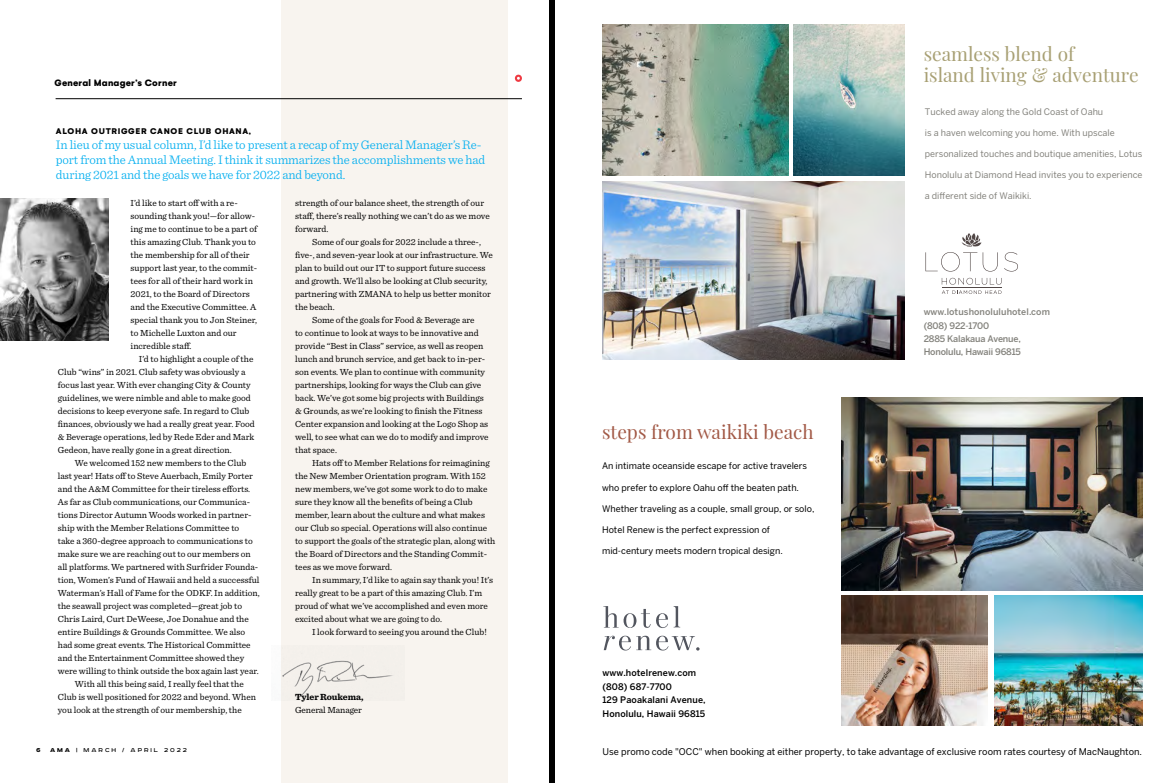
<style>
.page{position:relative;width:1170px;height:783px;background:#fff}
.page>*{position:absolute;margin:0;border:0;box-sizing:border-box;transform-origin:0 0}
.t1{font:19px/21.8px "Playfair Display";color:#a8a074}
.t2{font:19px "Playfair Display";color:#a25946}
.t3{font:300 13px/15px "Sentinel";letter-spacing:-.01em;color:#00aeef}
.t4{font:900 10px "Gelion";letter-spacing:.02em;color:#000}
.t5{font:9.3px "Benton Sans";color:#000}
.t6{font:9.2px/13px "Sentinel";color:#000}
.t7{font:700 9.2px "Sentinel";letter-spacing:-.01em;color:#000}
.t8{font:9px "Benton Sans";color:#000}
.t9{font:9px "Benton Sans";color:#84837d}
.t10{font:500 9px/13.6px "Benton Sans";letter-spacing:.01em;color:#000}
.t11{font:500 9px/14.3px "Benton Sans";letter-spacing:.01em;color:#84837d}
.t12{font:500 9px/12.8px "Benton Sans";letter-spacing:-.02em;color:#84837d}
.t13{font:900 9px "Gelion";letter-spacing:.075em;color:#000}
.t14{font:7px "Road Radio";letter-spacing:.28em;color:#000}
.t15{font:900 7px "Road Radio";color:#000}
.s1{font-weight:900}
</style>
<div class="page">
<div style="left:282px;top:0;width:226px;height:783px;background:#f8f4ef"></div>
<svg style="left:515px;top:75px;width:7px;height:7px"></svg>
<hr style="left:56px;top:99px;width:466px;height:1px;background:#000">
<img style="left:0;top:198px;width:109px;height:143px">
<img style="left:280px;top:646px;width:113px;height:54px">
<div style="left:549px;top:0;width:6px;height:783px;background:#000"></div>
<img style="left:994px;top:596px;width:149px;height:130px">
<img style="left:842px;top:397px;width:301px;height:193px">
<img style="left:842px;top:596px;width:146px;height:130px">
<svg style="left:604px;top:635px;width:96px;height:16px"></svg>
<svg style="left:603px;top:606px;width:65px;height:22px"></svg>
<svg style="left:674px;top:606px;width:6px;height:21px"></svg>
<img style="left:794px;top:24px;width:110px;height:152px">
<img style="left:603px;top:24px;width:185px;height:152px">
<img style="left:603px;top:181px;width:301px;height:179px">
<svg style="left:1004px;top:252px;width:14px;height:20px"></svg>
<svg style="left:942px;top:278px;width:60px;height:16px"></svg>
<hr style="left:942px;top:287px;width:60px;height:1px;background:#524847">
<svg style="left:925px;top:233px;width:73px;height:39px"></svg>
<p class="t4" style="left:55px;top:76px;width:124px">General Manager’s Corner</p>
<p class="t13" style="left:56px;top:125px;width:197px">ALOHA OUTRIGGER CANOE CLUB OHANA,</p>
<h2 class="t3" style="left:56px;top:136px;width:431px">In lieu of my usual column, I’d like to present a recap of my General Manager’s Re&shy;port from the Annual Meeting. I think it summarizes the accomplishments we had during 2021 and the goals we have for 2022 and beyond.</h2>
<p class="t6" style="left:131px;top:196px;width:128px">I’d like to start off with a re&shy;sounding thank you!—for allow&shy;ing me to continue to be a part of this amazing Club. Thank you to the membership for all of their support last year, to the commit&shy;tees for all of their hard work in<br>2021, to the Board of Directors and the Executive Committee. A special thank you to Jon Steiner, to Michelle Luxton and our incredible staff.</p>
<p class="t6" style="left:58px;top:352px;width:198px;text-indent:81px">I’d to highlight a couple of the Club “wins” in 2021. Club safety was obviously a focus last year. With ever changing City &amp; County guidelines, we were nimble and able to make good decisions to keep everyone safe. In regard to Club finances, obviously we had a really great year. Food &amp; Beverage operations, led by Rede Eder and Mark Gedeon, have really gone in a great direction.</p>
<p class="t6" style="left:75px;top:456px;width:173px">We welcomed 152 new members to the Club</p>
<p class="t6" style="left:58px;top:469px;width:197px">last year! Hats off to Steve Auerbach, Emily Porter</p>
<p class="t6" style="left:58px;top:482px;width:194px">and the A&amp;M Committee for their tireless efforts.</p>
<p class="t6" style="left:58px;top:495px;width:194px">As far as Club communications, our Communica-</p>
<p class="t6" style="left:58px;top:508px;width:195px">tions Director Autumn Woods worked in partner-</p>
<p class="t6" style="left:58px;top:521px;width:183px">ship with the Member Relations Committee to</p>
<p class="t6" style="left:58px;top:534px;width:196px">take a 360-degree approach to communications to</p>
<p class="t6" style="left:58px;top:547px;width:195px">make sure we are reaching out to our members on</p>
<p class="t6" style="left:58px;top:560px;width:202px">all platforms. We partnered with Surfrider Founda-</p>
<p class="t6" style="left:58px;top:573px;width:203px">tion, Women’s Fund of Hawaii and held a successful</p>
<p class="t6" style="left:58px;top:586px;width:204px">Waterman’s Hall of Fame for the ODKF. In addition,</p>
<p class="t6" style="left:58px;top:599px;width:186px">the seawall project was completed—great job to</p>
<p class="t6" style="left:58px;top:612px;width:192px">Chris Laird, Curt DeWeese, Joe Donahue and the</p>
<p class="t6" style="left:58px;top:625px;width:189px">entire Buildings &amp; Grounds Committee. We also</p>
<p class="t6" style="left:58px;top:638px;width:194px">had some great events. The Historical Committee</p>
<p class="t6" style="left:58px;top:651px;width:188px">and the Entertainment Committee showed they</p>
<p class="t6" style="left:58px;top:664px;width:202px">were willing to think outside the box again last year.</p>
<p class="t6" style="left:75px;top:677px;width:170px">With all this being said, I really feel that the</p>
<p class="t6" style="left:58px;top:690px;width:200px">Club is well positioned for 2022 and beyond. When</p>
<p class="t6" style="left:58px;top:703px;width:185px">you look at the strength of our membership, the</p>
<p class="t15" style="left:36px;top:746px;width:6px">6</p>
<p class="t14" style="left:50px;top:746px;width:138px"><span class="s1">AMA</span> | MARCH / APRIL 2022</p>
<p class="t6" style="left:295px;top:196px;width:196px">strength of our balance sheet, the strength of our staff, there’s really nothing we can’t do as we move forward.</p>
<p class="t6" style="left:312px;top:235px;width:170px">Some of our goals for 2022 include a three-,</p>
<p class="t6" style="left:295px;top:248px;width:199px">five-, and seven-year look at our infrastructure. We</p>
<p class="t6" style="left:295px;top:261px;width:192px">plan to build out our IT to support future success</p>
<p class="t6" style="left:295px;top:274px;width:194px">and growth. We’ll also be looking at Club security,</p>
<p class="t6" style="left:295px;top:287px;width:197px">partnering with ZMANA to help us better monitor</p>
<p class="t6" style="left:295px;top:300px;width:41px">the beach.</p>
<p class="t6" style="left:312px;top:313px;width:164px">Some of the goals for Food &amp; Beverage are</p>
<p class="t6" style="left:295px;top:326px;width:185px">to continue to look at ways to be innovative and</p>
<p class="t6" style="left:295px;top:339px;width:190px">provide “Best in Class” service, as well as reopen</p>
<p class="t6" style="left:295px;top:352px;width:192px">lunch and brunch service, and get back to in-per-</p>
<p class="t6" style="left:295px;top:365px;width:192px">son events. We plan to continue with community</p>
<p class="t6" style="left:295px;top:378px;width:188px">partnerships, looking for ways the Club can give</p>
<p class="t6" style="left:295px;top:391px;width:190px">back. We’ve got some big projects with Buildings</p>
<p class="t6" style="left:295px;top:404px;width:189px">&amp; Grounds, as we’re looking to finish the Fitness</p>
<p class="t6" style="left:295px;top:417px;width:195px">Center expansion and looking at the Logo Shop as</p>
<p class="t6" style="left:295px;top:430px;width:195px">well, to see what can we do to modify and improve</p>
<p class="t6" style="left:295px;top:443px;width:43px">that space.</p>
<p class="t6" style="left:312px;top:456px;width:179px">Hats off to Member Relations for reimagining</p>
<p class="t6" style="left:295px;top:469px;width:192px">the New Member Orientation program. With 152</p>
<p class="t6" style="left:295px;top:482px;width:194px">new members, we’ve got some work to do to make</p>
<p class="t6" style="left:295px;top:495px;width:179px">sure they know all the benefits of being a Club</p>
<p class="t6" style="left:295px;top:508px;width:191px">member, learn about the culture and what makes</p>
<p class="t6" style="left:295px;top:521px;width:194px">our Club so special. Operations will also continue</p>
<p class="t6" style="left:295px;top:534px;width:202px">to support the goals of the strategic plan, along with</p>
<p class="t6" style="left:295px;top:547px;width:194px">the Board of Directors and the Standing Commit-</p>
<p class="t6" style="left:295px;top:560px;width:99px">tees as we move forward.</p>
<p class="t6" style="left:312px;top:573px;width:183px">In summary, I’d like to again say thank you! It’s</p>
<p class="t6" style="left:295px;top:586px;width:189px">really great to be a part of this amazing Club. I’m</p>
<p class="t6" style="left:295px;top:599px;width:194px">proud of what we’ve accomplished and even more</p>
<p class="t6" style="left:295px;top:612px;width:148px">excited about what we are going to do.</p>
<p class="t6" style="left:312px;top:625px;width:176px">I look forward to seeing you around the Club!</p>
<p class="t7" style="left:295px;top:691px;width:70px">Tyler Roukema,</p>
<p class="t6" style="left:295px;top:703px;width:68px">General Manager</p>
<h1 class="t1" style="left:924px;top:41px;width:217px">seamless blend of<br>island living &amp; adventure</h1>
<p class="t9" style="left:925px;top:106px;width:180px">Tucked away along the Gold Coast of Oahu</p>
<p class="t9" style="left:925px;top:127px;width:191px">is a haven welcoming you home. With upscale</p>
<p class="t9" style="left:925px;top:148px;width:219px">personalized touches and boutique amenities, Lotus</p>
<p class="t9" style="left:925px;top:169px;width:219px">Honolulu at Diamond Head invites you to experience</p>
<p class="t9" style="left:925px;top:191px;width:108px">a different side of Waikiki.</p>
<h1 class="t2" style="left:602px;top:417px;width:213px">steps from waikiki beach</h1>
<p class="t8" style="left:602px;top:461px;width:207px">An intimate oceanside escape for active travelers</p>
<p class="t8" style="left:602px;top:482px;width:198px">who prefer to explore Oahu off the beaten path.</p>
<p class="t8" style="left:602px;top:503px;width:214px">Whether traveling as a couple, small group, or solo,</p>
<p class="t8" style="left:602px;top:524px;width:169px">Hotel Renew is the perfect expression of</p>
<p class="t8" style="left:602px;top:545px;width:182px">mid-century meets modern tropical design.</p>
<p class="t10" style="left:603px;top:666px;width:105px">www.hotelrenew.com (808) 687-7700<br>129 Paoakalani Avenue,<br>Honolulu, Hawaii 96815</p>
<p class="t11" style="left:924px;top:305px;width:128px">www.lotushonoluluhotel.com (808) 922-1700</p>
<p class="t12" style="left:924px;top:332px;width:99px">2885 Kalakaua Avenue,<br>Honolulu, Hawaii 96815</p>
<p class="t5" style="left:603px;top:747px;width:541px">Use promo code "OCC" when booking at either property, to take advantage of exclusive room rates courtesy of MacNaughton.</p>
</div>
